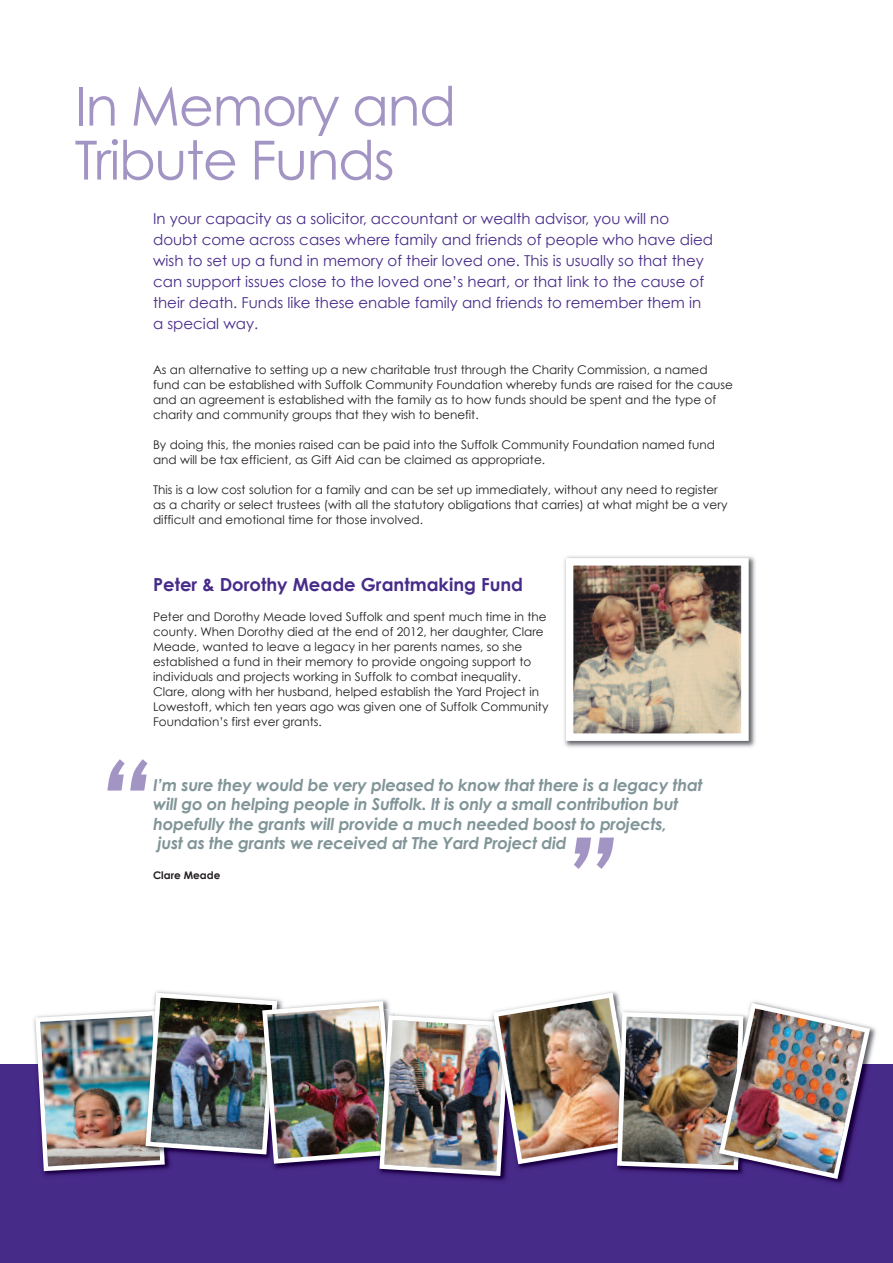
<style>
.page{position:relative;width:893px;height:1263px;background:#fff}
.page>*{position:absolute;margin:0;border:0;box-sizing:border-box;transform-origin:0 0}
.t1{font:italic 700 114.9px "Century Gothic";color:#a294c3}
.t2{font:54px/54px "Century Gothic";letter-spacing:-.025em;color:#a294c3}
.t3{font:700 18px "Century Gothic";color:#472b89}
.t4{font:italic 700 16.5px/19.5px "Century Gothic";letter-spacing:-.015em;color:#819598}
.t5{font:15px/21px "Century Gothic";color:#472b89}
.t6{font:12px/15px "Century Gothic";color:#231f20}
.t7{font:700 10.5px "Century Gothic";color:#231f20}
</style>
<div class="page">
<div style="left:0;top:1064px;width:893px;height:199px;background:#472b89"></div>
<img style="left:873px;top:1027px;width:3px;height:20px">
<img style="left:34px;top:991px;width:839px;height:190px">
<img style="left:564px;top:556px;width:192px;height:192px">
<img style="left:575px;top:567px;width:165px;height:165px">
<div style="left:566px;top:558px;width:183px;height:183px;border:8px solid #fff"></div>
<h2 class="t2" style="left:75px;top:77px;width:383px">In Memory and<br>Tribute Funds</h2>
<p class="t5" style="left:153px;top:207px;width:561px">In your capacity as a solicitor, accountant or wealth advisor, you will no doubt come across cases where family and friends of people who have died wish to set up a fund in memory of their loved one. This is usually so that they can support issues close to the loved one’s heart, or that link to the cause of their death. Funds like these enable family and friends to remember them in a special way.</p>
<p class="t6" style="left:153px;top:361px;width:581px">As an alternative to setting up a new charitable trust through the Charity Commission, a named fund can be established with Suffolk Community Foundation whereby funds are raised for the cause and an agreement is established with the family as to how funds should be spent and the type of charity and community groups that they wish to benefit.</p>
<p class="t6" style="left:153px;top:436px;width:563px">By doing this, the monies raised can be paid into the Suffolk Community Foundation named fund and will be tax efficient, as Gift Aid can be claimed as appropriate.</p>
<p class="t6" style="left:153px;top:481px;width:576px">This is a low cost solution for a family and can be set up immediately, without any need to register as a charity or select trustees (with all the statutory obligations that carries) at what might be a very difficult and emotional time for those involved.</p>
<h3 class="t3" style="left:153px;top:573px;width:372px">Peter &amp; Dorothy Meade Grantmaking Fund</h3>
<p class="t6" style="left:153px;top:609px;width:397px">Peter and Dorothy Meade loved Suffolk and spent much time in the county. When Dorothy died at the end of 2012, her daughter, Clare Meade, wanted to leave a legacy in her parents names, so she established a fund in their memory to provide ongoing support to individuals and projects working in Suffolk to combat inequality.<br>Clare, along with her husband, helped establish the Yard Project in Lowestoft, which ten years ago was given one of Suffolk Community Foundation’s first ever grants.</p>
<h1 class="t1" style="left:95px;top:728px;width:57px">“</h1>
<p class="t4" style="left:153px;top:774px;width:551px">I’m sure they would be very pleased to know that there is a legacy that will go on helping people in Suffolk. It is only a small contribution but hopefully the grants will provide a much needed boost to projects,<br>just as the grants we received at The Yard Project did</p>
<p class="t7" style="left:153px;top:869px;width:69px">Clare Meade</p>
<h1 class="t1" style="left:561px;top:807px;width:57px">”</h1>
</div>
